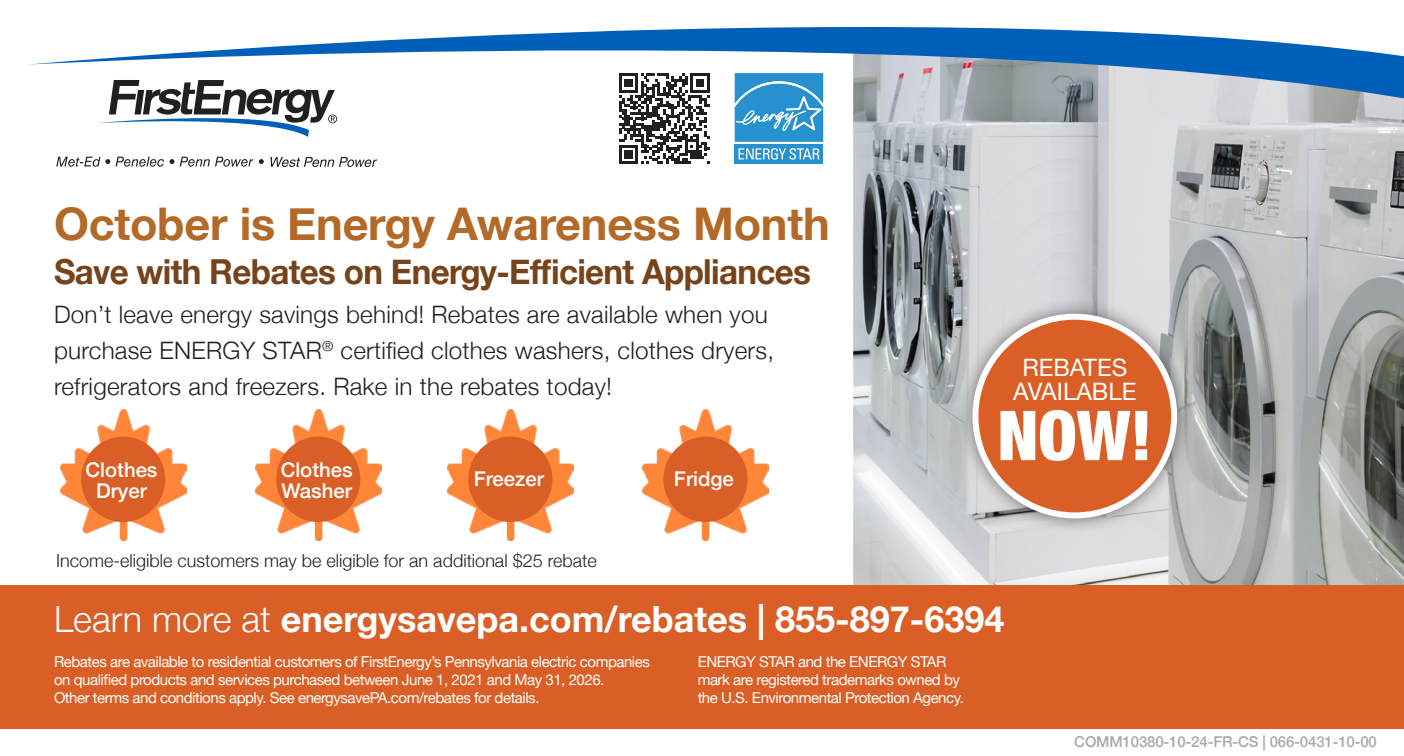
<style>
.page{position:relative;width:1404px;height:756px;background:#fff}
.page>*{position:absolute;margin:0;border:0;box-sizing:border-box;transform-origin:0 0}
.t1{font:900 condensed 69px "Helvetica Neue";color:#fff}
.t2{font:700 45px "Helvetica Neue";letter-spacing:-.005em;color:#b36a28}
.t3{font:700 36px "Helvetica Neue";color:#fff}
.t4{font:700 34.5px "Helvetica Neue";letter-spacing:-.02em;color:#76431a;scale:.96 1}
.t5{font:300 24px/36px "Helvetica Neue";letter-spacing:.01em;color:#231f20}
.t6{font:24px "Helvetica Neue";color:#fff}
.t7{font:500 20.4px "Helvetica Neue";color:#fff}
.t8{font:300 18px "Helvetica Neue";color:#231f20}
.t9{font:15px/18px "Helvetica Neue";letter-spacing:-.03em;color:#fff}
.t10{font:500 15px "Helvetica Neue";letter-spacing:-.01em;color:#a8a9ad}
.s1{font-weight:300}
</style>
<div class="page">
<img style="left:853px;top:151px;width:551px;height:434px">
<svg style="left:28px;top:27px;width:1376px;height:124px"></svg>
<div style="left:0;top:585px;width:1404px;height:144px;background:#d95f27"></div>
<div style="left:735px;top:144px;width:88px;height:20px;background:#2790cf"></div>
<svg style="left:735px;top:73px;width:88px;height:69px;background:#449ed5"></svg>
<svg style="left:739px;top:148px;width:80px;height:12px"></svg>
<div style="left:956px;top:297px;width:238px;height:238px;background:#231f20;opacity:.55"></div>
<div style="left:975px;top:317px;width:199px;height:198px;background:#d95f27;border-radius:50%"></div>
<div style="left:972px;top:314px;width:205px;height:204px;border:6px solid #fff;border-radius:50%"></div>
<img style="left:60px;top:410px;width:126px;height:131px">
<svg style="left:75px;top:433px;width:94px;height:95px;background:#e67f4c"></svg>
<img style="left:255px;top:410px;width:127px;height:131px">
<svg style="left:270px;top:433px;width:94px;height:95px;background:#e67f4c"></svg>
<img style="left:447px;top:410px;width:127px;height:131px">
<svg style="left:462px;top:433px;width:94px;height:95px;background:#e67f4c"></svg>
<img style="left:642px;top:410px;width:127px;height:131px">
<svg style="left:657px;top:433px;width:94px;height:95px;background:#e67f4c"></svg>
<svg style="left:96px;top:80px;width:241px;height:57px"></svg>
<svg style="left:56px;top:157px;width:54px;height:10px"></svg>
<svg style="left:116px;top:157px;width:48px;height:10px"></svg>
<svg style="left:170px;top:159px;width:4px;height:5px"></svg>
<svg style="left:180px;top:157px;width:73px;height:10px"></svg>
<svg style="left:259px;top:159px;width:5px;height:5px"></svg>
<svg style="left:271px;top:157px;width:106px;height:10px"></svg>
<svg style="left:619px;top:73px;width:91px;height:91px"></svg>
<p class="t2" style="left:54px;top:189px;width:777px">October is Energy Awareness Month</p>
<p class="t4" style="left:54px;top:245px;width:790px">Save with Rebates on Energy-Efficient Appliances</p>
<p class="t5" style="left:54px;top:295px;width:722px">Don’t leave energy savings behind! Rebates are available when you purchase ENERGY STAR<sup>®</sup> certified clothes washers, clothes dryers, refrigerators and freezers. Rake in the rebates today!</p>
<p class="t7" style="left:86px;top:454px;width:73px">Clothes</p>
<p class="t7" style="left:96px;top:474px;width:52px">Dryer</p>
<p class="t7" style="left:281px;top:454px;width:73px">Clothes</p>
<p class="t7" style="left:281px;top:474px;width:72px">Washer</p>
<p class="t7" style="left:474px;top:462px;width:72px">Freezer</p>
<p class="t7" style="left:674px;top:462px;width:61px">Fridge</p>
<p class="t8" style="left:56px;top:546px;width:542px">Income-eligible customers may be eligible for an additional $25 rebate</p>
<p class="t6" style="left:1022px;top:350px;width:106px">REBATES</p>
<p class="t6" style="left:1013px;top:374px;width:125px">AVAILABLE</p>
<p class="t1" style="left:998px;top:379px;width:156px">NOW!</p>
<p class="t3" style="left:54px;top:591px;width:952px"><span class="s1">Learn more at</span> energysavepa.com/rebates | 855-897-6394</p>
<p class="t9" style="left:54px;top:654px;width:597px">Rebates are available to residential customers of FirstEnergy’s Pennsylvania electric companies on qualified products and services purchased between June 1, 2021 and May 31, 2026.<br>Other terms and conditions apply. See energysavePA.com/rebates for details.</p>
<p class="t9" style="left:698px;top:654px;width:268px">ENERGY STAR and the ENERGY STAR mark are registered trademarks owned by the U.S. Environmental Protection Agency.</p>
<p class="t10" style="left:1074px;top:730px;width:304px">COMM10380-10-24-FR-CS | 066-0431-10-00</p>
</div>
